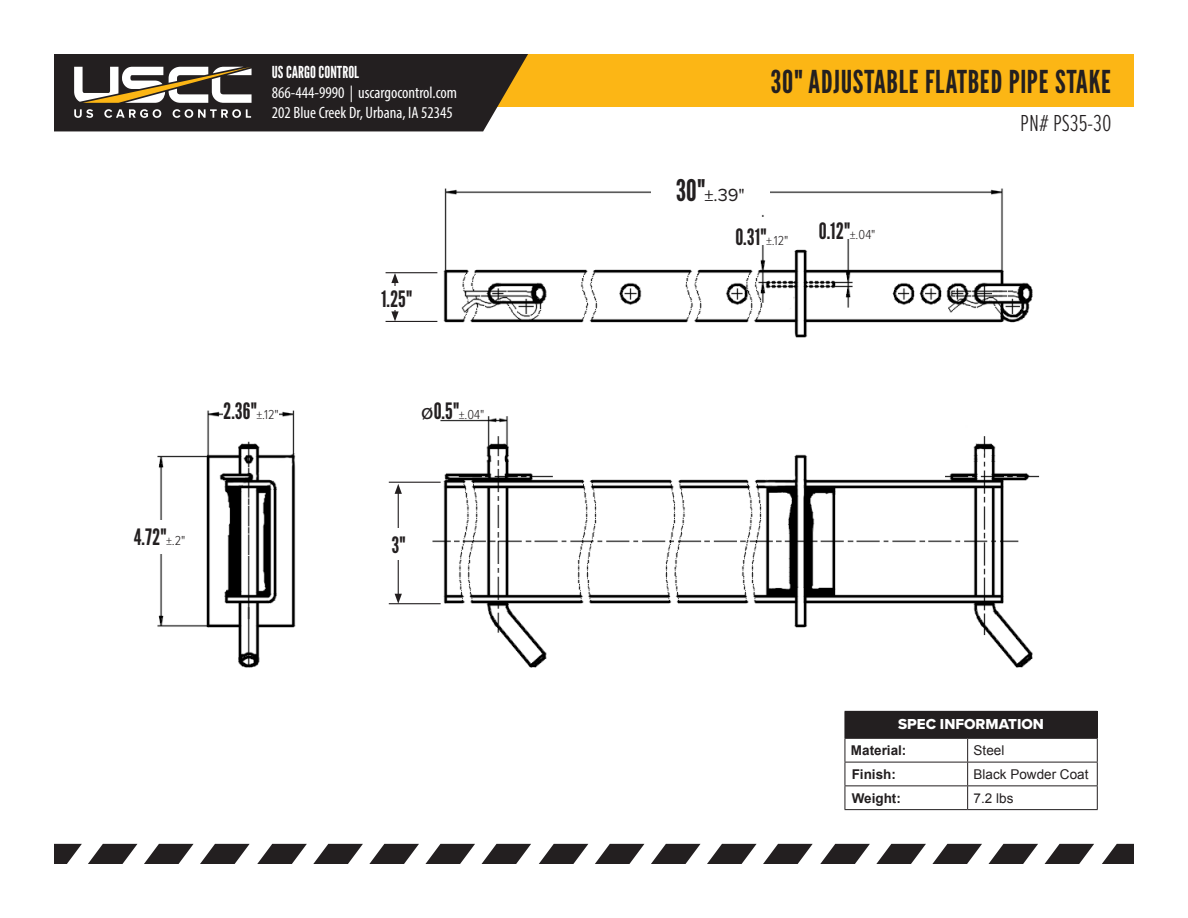
<style>
.page{position:relative;width:1188px;height:918px;background:#fff}
.page>*{position:absolute;margin:0;border:0;box-sizing:border-box;transform-origin:0 0}
.t1{font:31.5px "League Gothic";letter-spacing:.02em;color:#231f20}
.t2{font:300 24px "Proxima Nova Ex Cn";color:#231f20}
.t3{font:22.5px "League Gothic";color:#231f20}
.t4{font:18.15px "Proxima Nova";color:#231f20}
.t5{font:condensed 16.5px/19.8px "Myriad Pro";color:#fff}
.t6{font:16.5px "League Gothic";color:#fff}
.t7{font:15px "Proxima Nova Extrabld";color:#fff}
.t8{font:13.5px "Arial";color:#231f20}
.t9{font:700 13.5px "Arial";color:#231f20}
.t10{font:300 13.5px "Proxima Nova Cond";color:#231f20}
.s1{font-family:"Proxima Nova Cond";font-weight:300;font-size:13.5px}
.s2{font-family:"Myriad Pro";font-weight:400;font-size:22.5px}
.s3{font-family:"League Gothic";font-weight:400;font-size:22.5px}
.s4{font-family:"League Gothic";font-size:29.85px}
</style>
<div class="page">
<div style="left:460px;top:54px;width:674px;height:53px;background:#fcb615"></div>
<svg style="left:54px;top:54px;width:474px;height:77px;background:#443e39"></svg>
<svg style="left:54px;top:844px;width:28px;height:20px"></svg>
<svg style="left:88px;top:844px;width:49px;height:20px"></svg>
<svg style="left:257px;top:844px;width:50px;height:20px"></svg>
<svg style="left:539px;top:844px;width:49px;height:20px"></svg>
<svg style="left:820px;top:844px;width:50px;height:20px"></svg>
<svg style="left:1102px;top:844px;width:32px;height:20px"></svg>
<svg style="left:144px;top:844px;width:50px;height:20px"></svg>
<svg style="left:425px;top:844px;width:50px;height:20px"></svg>
<svg style="left:707px;top:844px;width:50px;height:20px"></svg>
<svg style="left:988px;top:844px;width:50px;height:20px"></svg>
<svg style="left:313px;top:844px;width:50px;height:20px"></svg>
<svg style="left:595px;top:844px;width:49px;height:20px"></svg>
<svg style="left:876px;top:844px;width:50px;height:20px"></svg>
<svg style="left:200px;top:844px;width:50px;height:20px"></svg>
<svg style="left:482px;top:844px;width:49px;height:20px"></svg>
<svg style="left:763px;top:844px;width:50px;height:20px"></svg>
<svg style="left:1045px;top:844px;width:49px;height:20px"></svg>
<svg style="left:369px;top:844px;width:50px;height:20px"></svg>
<svg style="left:651px;top:844px;width:50px;height:20px"></svg>
<svg style="left:932px;top:844px;width:50px;height:20px"></svg>
<img style="left:157px;top:188px;width:883px;height:480px">
<div style="left:651px;top:172px;width:119px;height:29px;background:#fff"></div>
<div style="left:223px;top:397px;width:56px;height:21px;background:#fff"></div>
<div style="left:128px;top:520px;width:63px;height:34px;background:#fff"></div>
<div style="left:845px;top:711px;width:252px;height:27px;background:#231f20"></div>
<hr style="left:845px;top:738px;width:123px;height:1px;background:#231f20">
<hr style="left:968px;top:738px;width:130px;height:1px;background:#231f20">
<hr style="left:845px;top:762px;width:123px;height:1px;background:#231f20">
<hr style="left:968px;top:762px;width:130px;height:1px;background:#231f20">
<hr style="left:845px;top:785px;width:123px;height:1px;background:#231f20">
<svg style="left:845px;top:738px;width:1px;height:71px"></svg>
<hr style="left:968px;top:785px;width:130px;height:1px;background:#231f20">
<svg style="left:967px;top:739px;width:1px;height:70px"></svg>
<svg style="left:1097px;top:739px;width:1px;height:70px"></svg>
<hr style="left:845px;top:809px;width:123px;height:1px;background:#231f20">
<hr style="left:968px;top:809px;width:130px;height:1px;background:#231f20">
<div style="left:734px;top:217px;width:56px;height:28px;background:#fff"></div>
<div style="left:421px;top:397px;width:63px;height:22px;background:#fff"></div>
<div style="left:819px;top:217px;width:57px;height:22px;background:#fff"></div>
<hr style="left:389px;top:603px;width:52px;height:1px;background:#231f20">
<hr style="left:389px;top:482px;width:52px;height:1px;background:#231f20">
<hr style="left:398px;top:491px;width:1px;height:105px;background:#231f20">
<svg style="left:395px;top:594px;width:7px;height:10px"></svg>
<svg style="left:395px;top:484px;width:7px;height:10px"></svg>
<div style="left:391px;top:528px;width:14px;height:31px;background:#fff"></div>
<hr style="left:386px;top:321px;width:51px;height:1px;background:#231f20">
<hr style="left:386px;top:272px;width:51px;height:1px;background:#231f20">
<hr style="left:394px;top:281px;width:2px;height:33px;background:#231f20">
<svg style="left:391px;top:311px;width:8px;height:10px"></svg>
<svg style="left:391px;top:273px;width:8px;height:10px"></svg>
<div style="left:378px;top:286px;width:37px;height:24px;background:#fff"></div>
<p class="t6" style="left:272px;top:61px;width:89px">US CARGO CONTROL</p>
<p class="t5" style="left:272px;top:82px;width:187px">866-444-9990 | uscargocontrol.com<br>202 Blue Creek Dr, Urbana, IA 52345</p>
<h3 class="t3" style="left:223px;top:395px;width:57px">2.36"<span class="s1">±.12"</span></h3>
<h3 class="t3" style="left:134px;top:521px;width:53px">4.72"<span class="s1">±.2"</span></h3>
<h3 class="t3" style="left:381px;top:283px;width:32px">1.25"</h3>
<p class="t10" style="left:421px;top:404px;width:65px"><span class="s2">ø</span><span class="s3">0.5"</span>±.04"</p>
<h3 class="t3" style="left:391px;top:529px;width:15px">3"</h3>
<h1 class="t1" style="left:770px;top:60px;width:343px">30" ADJUSTABLE FLATBED PIPE STAKE</h1>
<p class="t4" style="left:676px;top:181px;width:71px"><span class="s4">30"</span>±.39"</p>
<h3 class="t3" style="left:735px;top:221px;width:55px">0.31"<span class="s1">±.12"</span></h3>
<h3 class="t3" style="left:819px;top:215px;width:58px">0.12"<span class="s1">±.04"</span></h3>
<h2 class="t2" style="left:1020px;top:106px;width:93px">PN# PS35-30</h2>
<p class="t7" style="left:898px;top:713px;width:147px">SPEC INFORMATION</p>
<p class="t9" style="left:851px;top:742px;width:57px">Material:</p>
<p class="t8" style="left:974px;top:742px;width:32px">Steel</p>
<p class="t9" style="left:852px;top:765px;width:46px">Finish:</p>
<p class="t8" style="left:974px;top:765px;width:116px">Black Powder Coat</p>
<p class="t9" style="left:852px;top:789px;width:51px">Weight:</p>
<p class="t8" style="left:974px;top:789px;width:41px">7.2 lbs</p>
</div>
